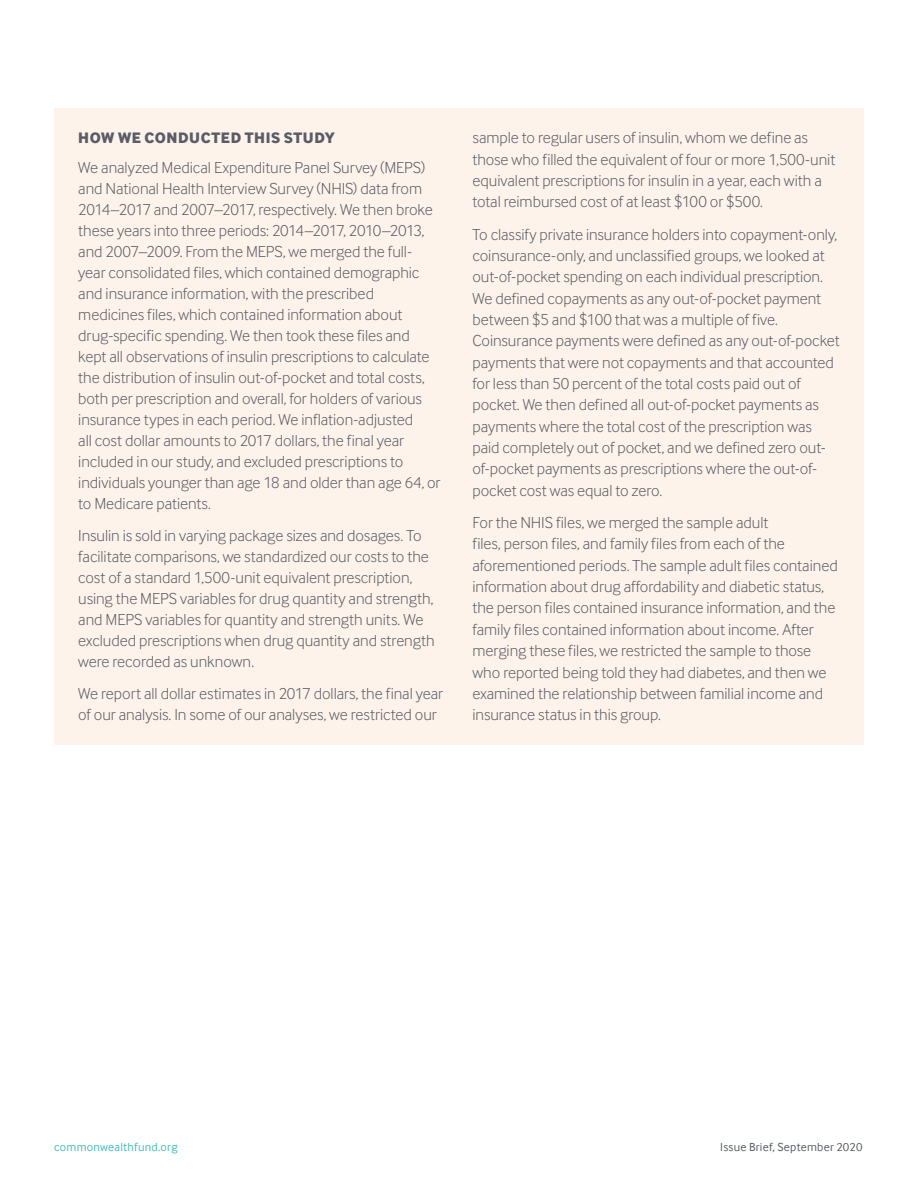
<style>
.page{position:relative;width:918px;height:1188px;background:#fff}
.page>*{position:absolute;margin:0;border:0;box-sizing:border-box;transform-origin:0 0}
.Sidebar_Body_Copy{font:300 16.5px/21.3px "Inter Face";letter-spacing:-.005em;color:#5a5d67}
.Sidebar_-_Title{font:15.75px "Inter Face X Bold";letter-spacing:.035em;color:#5a5d67}
.t1{font:12px "Inter Face";letter-spacing:.02em;color:#5a5d67}
.t2{font:12px "Inter Face";letter-spacing:.02em;color:#44bdbb}
</style>
<div class="page">
<div style="left:54px;top:108px;width:810px;height:637px;background:#fef3ea"></div>
<p class="Sidebar_-_Title" style="left:78px;top:128px;width:258px">HOW WE CONDUCTED THIS STUDY</p>
<p class="Sidebar_Body_Copy" style="left:78px;top:157px;width:364px">We analyzed Medical Expenditure Panel Survey (MEPS) and National Health Interview Survey (NHIS) data from 2014–2017 and 2007–2017, respectively. We then broke these years into three periods: 2014–2017, 2010–2013, and 2007–2009. From the MEPS, we merged the full&shy;year consolidated files, which contained demographic and insurance information, with the prescribed medicines files, which contained information about drug-specific spending. We then took these files and kept all observations of insulin prescriptions to calculate the distribution of insulin out-of-pocket and total costs, both per prescription and overall, for holders of various insurance types in each period. We inflation-adjusted<br>all cost dollar amounts to 2017 dollars, the final year included in our study, and excluded prescriptions to individuals younger than age 18 and older than age 64, or to Medicare patients.</p>
<p class="Sidebar_Body_Copy" style="left:78px;top:525px;width:358px">Insulin is sold in varying package sizes and dosages. To facilitate comparisons, we standardized our costs to the cost of a standard 1,500-unit equivalent prescription, using the MEPS variables for drug quantity and strength, and MEPS variables for quantity and strength units. We excluded prescriptions when drug quantity and strength were recorded as unknown.</p>
<p class="Sidebar_Body_Copy" style="left:78px;top:683px;width:366px">We report all dollar estimates in 2017 dollars, the final year of our analysis. In some of our analyses, we restricted our</p>
<p class="Sidebar_Body_Copy" style="left:472px;top:127px;width:364px">sample to regular users of insulin, whom we define as those who filled the equivalent of four or more 1,500-unit equivalent prescriptions for insulin in a year, each with a total reimbursed cost of at least $100 or $500.</p>
<p class="Sidebar_Body_Copy" style="left:472px;top:223px;width:369px">To classify private insurance holders into copayment-only, coinsurance-only, and unclassified groups, we looked at out-of-pocket spending on each individual prescription.<br>We defined copayments as any out-of-pocket payment between $5 and $100 that was a multiple of five.<br>Coinsurance payments were defined as any out-of-pocket payments that were not copayments and that accounted for less than 50 percent of the total costs paid out of pocket. We then defined all out-of-pocket payments as payments where the total cost of the prescription was paid completely out of pocket, and we defined zero out&shy;of-pocket payments as prescriptions where the out-of&shy;pocket cost was equal to zero.</p>
<p class="Sidebar_Body_Copy" style="left:472px;top:512px;width:367px">For the NHIS files, we merged the sample adult<br>files, person files, and family files from each of the aforementioned periods. The sample adult files contained information about drug affordability and diabetic status, the person files contained insurance information, and the family files contained information about income. After merging these files, we restricted the sample to those who reported being told they had diabetes, and then we examined the relationship between familial income and insurance status in this group.</p>
<p class="t2" style="left:54px;top:1140px;width:125px">commonwealthfund.org</p>
<p class="t1" style="left:720px;top:1140px;width:144px">Issue Brief, September 2020</p>
</div>
